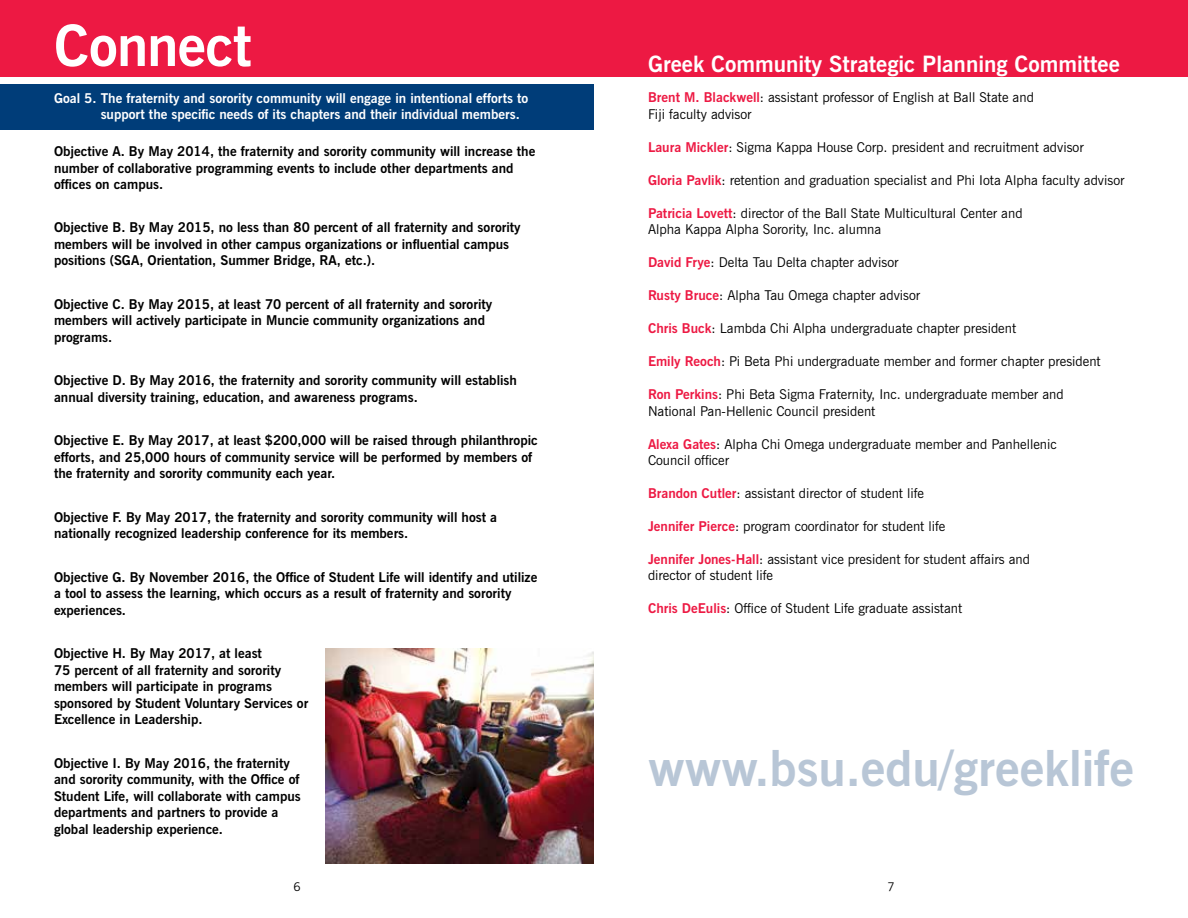
<style>
.page{position:relative;width:1188px;height:918px;background:#fff}
.page>*{position:absolute;margin:0;border:0;box-sizing:border-box;transform-origin:0 0}
.t1{font:700 57px "News Gothic BT";letter-spacing:-.01em;color:#fff}
.t2{font:700 49.65px "News Gothic BT";color:#b8c6d6}
.t3{font:700 22.5px "News Gothic BT";color:#fff}
.t4{font:700 13.5px/16.5px "News Gothic BT";color:#000}
.t5{font:13.5px/16.5px "News Gothic BT";color:#000}
.t6{font:700 13.5px/16.5px "News Gothic BT";color:#fff}
.t7{font:12px "News Gothic BT";color:#000}
.s1{font-weight:700;color:#ed1943}
</style>
<div class="page">
<div style="left:0;top:84px;width:594px;height:46px;background:#003d79"></div>
<div style="left:0;top:0;width:594px;height:77px;background:#ed1943"></div>
<div style="left:594px;top:0;width:594px;height:77px;background:#ed1943"></div>
<img style="left:325px;top:649px;width:269px;height:215px">
<h1 class="t1" style="left:54px;top:11px;width:199px">Connect</h1>
<p class="t6" style="left:101px;top:90px;width:429px;text-indent:-47px">Goal 5. The fraternity and sorority community will engage in intentional efforts to support the specific needs of its chapters and their individual members.</p>
<p class="t4" style="left:54px;top:143px;width:483px">Objective A. By May 2014, the fraternity and sorority community will increase the number of collaborative programming events to include other departments and offices on campus.</p>
<p class="t4" style="left:54px;top:219px;width:468px">Objective B. By May 2015, no less than 80 percent of all fraternity and sorority members will be involved in other campus organizations or influential campus positions (SGA, Orientation, Summer Bridge, RA, etc.).</p>
<p class="t4" style="left:54px;top:296px;width:440px">Objective C. By May 2015, at least 70 percent of all fraternity and sorority members will actively participate in Muncie community organizations and programs.</p>
<p class="t4" style="left:54px;top:372px;width:464px">Objective D. By May 2016, the fraternity and sorority community will establish annual diversity training, education, and awareness programs.</p>
<p class="t4" style="left:54px;top:432px;width:485px">Objective E. By May 2017, at least $200,000 will be raised through philanthropic efforts, and 25,000 hours of community service will be performed by members of the fraternity and sorority community each year.</p>
<p class="t4" style="left:54px;top:509px;width:445px">Objective F. By May 2017, the fraternity and sorority community will host a nationally recognized leadership conference for its members.</p>
<p class="t4" style="left:54px;top:569px;width:485px">Objective G. By November 2016, the Office of Student Life will identify and utilize a tool to assess the learning, which occurs as a result of fraternity and sorority experiences.</p>
<p class="t4" style="left:54px;top:645px;width:256px">Objective H. By May 2017, at least<br>75 percent of all fraternity and sorority members will participate in programs sponsored by Student Voluntary Services or Excellence in Leadership.</p>
<p class="t4" style="left:54px;top:755px;width:248px">Objective I. By May 2016, the fraternity and sorority community, with the Office of Student Life, will collaborate with campus departments and partners to provide a global leadership experience.</p>
<h3 class="t3" style="left:648px;top:50px;width:473px">Greek Community Strategic Planning Committee</h3>
<p class="t5" style="left:648px;top:89px;width:387px"><span class="s1">Brent M. Blackwell</span>: assistant professor of English at Ball State and<br>Fiji faculty advisor</p>
<p class="t5" style="left:648px;top:138px;width:437px"><span class="s1">Laura Mickler</span>: Sigma Kappa House Corp. president and recruitment advisor</p>
<p class="t5" style="left:648px;top:171px;width:478px"><span class="s1">Gloria Pavlik</span>: retention and graduation specialist and Phi Iota Alpha faculty advisor</p>
<p class="t5" style="left:648px;top:204px;width:376px"><span class="s1">Patricia Lovett</span>: director of the Ball State Multicultural Center and<br>Alpha Kappa Alpha Sorority, Inc. alumna</p>
<p class="t5" style="left:648px;top:254px;width:252px"><span class="s1">David Frye</span>: Delta Tau Delta chapter advisor</p>
<p class="t5" style="left:648px;top:287px;width:274px"><span class="s1">Rusty Bruce</span>: Alpha Tau Omega chapter advisor</p>
<p class="t5" style="left:648px;top:320px;width:370px"><span class="s1">Chris Buck</span>: Lambda Chi Alpha undergraduate chapter president</p>
<p class="t5" style="left:648px;top:353px;width:454px"><span class="s1">Emily Reoch</span>: Pi Beta Phi undergraduate member and former chapter president</p>
<p class="t5" style="left:648px;top:386px;width:417px"><span class="s1">Ron Perkins</span>: Phi Beta Sigma Fraternity, Inc. undergraduate member and<br>National Pan-Hellenic Council president</p>
<p class="t5" style="left:648px;top:435px;width:410px"><span class="s1">Alexa Gates</span>: Alpha Chi Omega undergraduate member and Panhellenic<br>Council officer</p>
<p class="t5" style="left:648px;top:485px;width:278px"><span class="s1">Brandon Cutler</span>: assistant director of student life</p>
<p class="t5" style="left:648px;top:518px;width:299px"><span class="s1">Jennifer Pierce</span>: program coordinator for student life</p>
<p class="t5" style="left:648px;top:551px;width:384px"><span class="s1">Jennifer Jones-Hall</span>: assistant vice president for student affairs and director of student life</p>
<p class="t5" style="left:648px;top:600px;width:316px"><span class="s1">Chris DeEulis</span>: Office of Student Life graduate assistant</p>
<h2 class="t2" style="left:648px;top:739px;width:488px">www.bsu.edu/greeklife</h2>
<p class="t7" style="left:293px;top:879px;width:9px">6</p>
<p class="t7" style="left:887px;top:879px;width:9px">7</p>
</div>
